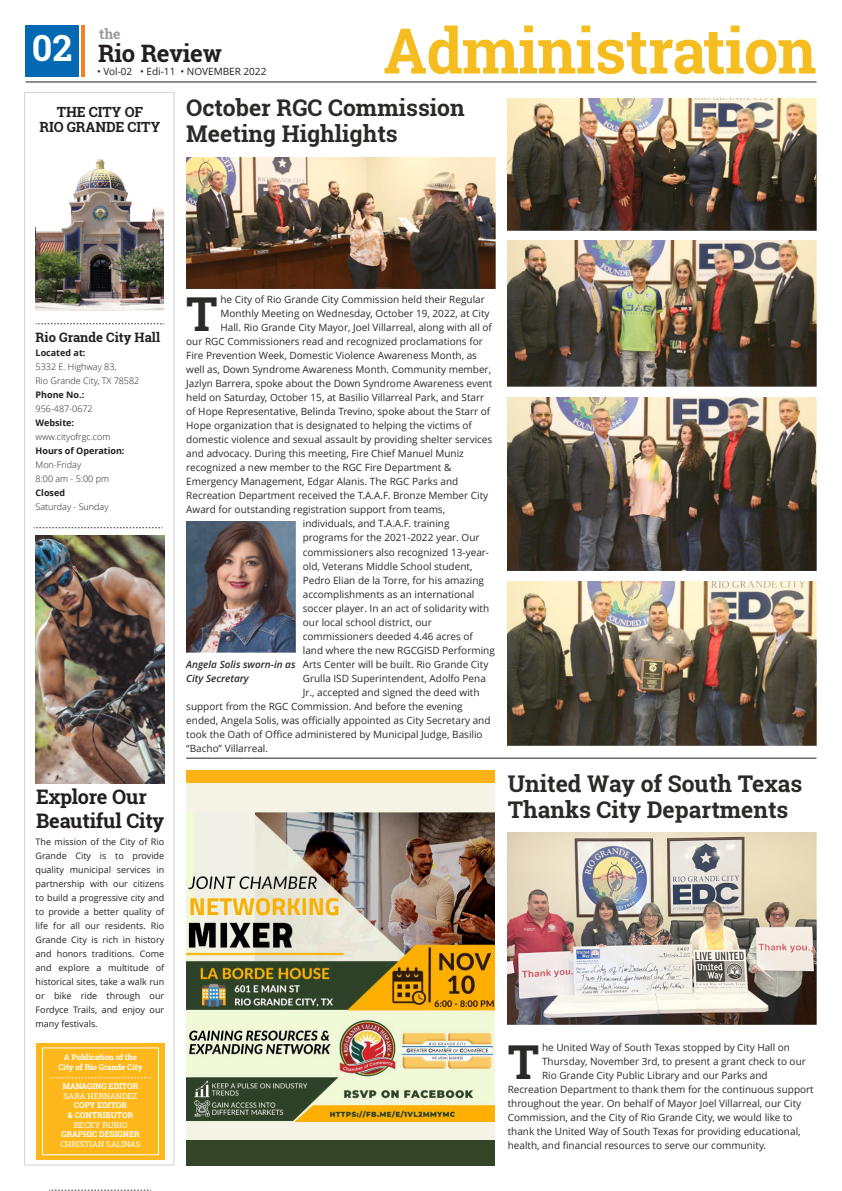
<style>
.page{position:relative;width:842px;height:1191px;background:#fff}
.page>*{position:absolute;margin:0;border:0;box-sizing:border-box;transform-origin:0 0}
.t1{font:700 63px "Roboto Slab";letter-spacing:-.01em;color:#f5bd20}
.t2{font:700 46.7px "Roboto Slab";color:#2c2a29}
.t3{font:700 36px "Roboto Slab";color:#fff}
.t4{font:700 24px "Roboto Slab";letter-spacing:-.01em;color:#231f20}
.t5{font:700 23px/26px "Roboto Slab";color:#2c2a29}
.t6{font:700 20px/24px "Roboto Slab";letter-spacing:-.01em;color:#231f20}
.t7{font:700 14px/15px "Roboto Slab";letter-spacing:-.01em;color:#231f20;text-align:center}
.t8{font:700 14px "Roboto Slab";color:#9b9b9b}
.t9{font:700 13px "Roboto Slab";color:#231f20}
.t10{font:10px "Open Sans";color:#2c2a29}
.t11{font:italic 600 10px/14px "Open Sans";color:#2c2a29}
.t12{font:10px "Open Sans";color:#231f20}
.t13{font:9px/14px "Open Sans";color:#231f20;text-align:justify}
.t14{font:300 9px/14px "Open Sans";color:#231f20}
.t15{font:700 9px "Open Sans";color:#231f20}
.t16{font:700 8px/10px "Roboto Slab";color:#fff;text-align:center}
.t17{font:8px "Roboto Slab";color:#fff}
</style>
<div class="page">
<div style="left:186px;top:770px;width:309px;height:395px;background:#f5f3e5"></div>
<div style="left:26px;top:26px;width:53px;height:51px;background:#0568b3"></div>
<hr style="left:82px;top:26px;width:3px;height:51px;background:#f5821f">
<hr style="left:26px;top:82px;width:790px;height:1px;background:#231f20">
<hr style="left:186px;top:757px;width:630px;height:1px;background:#231f20">
<svg style="left:49px;top:1190px;width:102px;height:1px"></svg>
<img style="left:508px;top:397px;width:309px;height:173px">
<img style="left:508px;top:581px;width:309px;height:164px">
<img style="left:25px;top:92px;width:149px;height:1073px">
<svg style="left:36px;top:323px;width:128px;height:1px"></svg>
<svg style="left:34px;top:527px;width:128px;height:1px"></svg>
<img style="left:36px;top:536px;width:128px;height:247px">
<img style="left:35px;top:158px;width:129px;height:153px">
<div style="left:36px;top:1043px;width:129px;height:116px;background:#fdb71a"></div>
<svg style="left:49px;top:1077px;width:103px;height:1px"></svg>
<div style="left:42px;top:1047px;width:117px;height:108px;border:1px solid #fff"></div>
<img style="left:186px;top:157px;width:309px;height:131px">
<img style="left:508px;top:832px;width:309px;height:192px">
<img style="left:508px;top:98px;width:309px;height:132px">
<img style="left:508px;top:241px;width:309px;height:146px">
<img style="left:186px;top:812px;width:309px;height:309px">
<div style="left:186px;top:1140px;width:309px;height:25px;background:#344527"></div>
<div style="left:186px;top:770px;width:309px;height:12px;background:#fcb116"></div>
<img style="left:186px;top:521px;width:109px;height:132px">
<h3 class="t3" style="left:32px;top:23px;width:42px">02</h3>
<h3 class="t8" style="left:99px;top:24px;width:23px">the</h3>
<h3 class="t4" style="left:98px;top:37px;width:125px">Rio Review</h3>
<p class="t12" style="left:97px;top:67px;width:171px">• Vol-02 • Edi-11 • NOVEMBER 2022</p>
<h1 class="t1" style="left:383px;top:7px;width:435px">Administration</h1>
<h3 class="t7" style="left:40px;top:105px;width:122px">THE CITY OF<br>RIO GRANDE CITY</h3>
<h3 class="t5" style="left:186px;top:94px;width:280px">October RGC Commission<br>Meeting Highlights</h3>
<h3 class="t9" style="left:36px;top:328px;width:126px">Rio Grande City Hall</h3>
<p class="t15" style="left:36px;top:349px;width:51px">Located at:</p>
<p class="t14" style="left:36px;top:361px;width:105px">5332 E. Highway 83,<br>Rio Grande City, TX 78582</p>
<p class="t15" style="left:36px;top:391px;width:50px">Phone No.:</p>
<p class="t14" style="left:36px;top:403px;width:59px">956-487-0672</p>
<p class="t15" style="left:36px;top:419px;width:40px">Website:</p>
<p class="t14" style="left:36px;top:431px;width:76px">www.cityofrgc.com</p>
<p class="t15" style="left:36px;top:447px;width:90px">Hours of Operation:</p>
<p class="t14" style="left:36px;top:459px;width:75px">Mon-Friday<br>8:00 am - 5:00 pm</p>
<p class="t15" style="left:36px;top:489px;width:31px">Closed</p>
<p class="t14" style="left:36px;top:501px;width:74px">Saturday - Sunday</p>
<h3 class="t6" style="left:36px;top:784px;width:130px">Explore Our<br>Beautiful City</h3>
<p class="t13" style="left:36px;top:835px;width:130px">The mission of the City of Rio Grande City is to provide quality municipal services in partnership with our citizens to build a progressive city and to provide a better quality of life for all our residents. Rio Grande City is rich in history and honors traditions. Come and explore a multitude of historical sites, take a walk run or bike ride through our Fordyce Trails, and enjoy our many festivals.</p>
<p class="t16" style="left:58px;top:1051px;width:86px">A Publication of the<br>City of Rio Grande City</p>
<p class="t16" style="left:63px;top:1081px;width:77px">MANAGING EDITOR</p>
<p class="t17" style="left:64px;top:1090px;width:75px">SARA HERNANDEZ</p>
<p class="t16" style="left:68px;top:1100px;width:67px;line-height:9.6px">COPY EDITOR<br>&amp; CONTRIBUTOR</p>
<p class="t17" style="left:74px;top:1119px;width:55px">BECKY RUBIO</p>
<p class="t16" style="left:61px;top:1129px;width:80px">GRAPHIC DESIGNER</p>
<p class="t17" style="left:60px;top:1138px;width:82px">CHRISTIAN SALINAS</p>
<h2 class="t2" style="left:186px;top:282px;width:33px">T</h2>
<p class="t10" style="left:220px;top:296px;width:266px">he City of Rio Grande City Commission held their Regular</p>
<p class="t10" style="left:220px;top:310px;width:271px">Monthly Meeting on Wednesday, October 19, 2022, at City</p>
<p class="t10" style="left:220px;top:324px;width:273px">Hall. Rio Grande City Mayor, Joel Villarreal, along with all of</p>
<p class="t10" style="left:186px;top:338px;width:298px">our RGC Commissioners read and recognized proclamations for</p>
<p class="t10" style="left:186px;top:352px;width:292px">Fire Prevention Week, Domestic Violence Awareness Month, as</p>
<p class="t10" style="left:186px;top:366px;width:306px">well as, Down Syndrome Awareness Month. Community member,</p>
<p class="t10" style="left:186px;top:380px;width:308px">Jazlyn Barrera, spoke about the Down Syndrome Awareness event</p>
<p class="t10" style="left:186px;top:394px;width:300px">held on Saturday, October 15, at Basilio Villarreal Park, and Starr</p>
<p class="t10" style="left:186px;top:408px;width:306px">of Hope Representative, Belinda Trevino, spoke about the Starr of</p>
<p class="t10" style="left:186px;top:422px;width:287px">Hope organization that is designated to helping the victims of</p>
<p class="t10" style="left:186px;top:436px;width:308px">domestic violence and sexual assault by providing shelter services</p>
<p class="t10" style="left:186px;top:450px;width:279px">and advocacy. During this meeting, Fire Chief Manuel Muniz</p>
<p class="t10" style="left:186px;top:464px;width:267px">recognized a new member to the RGC Fire Department &amp;</p>
<p class="t10" style="left:186px;top:478px;width:273px">Emergency Management, Edgar Alanis. The RGC Parks and</p>
<p class="t10" style="left:186px;top:492px;width:304px">Recreation Department received the T.A.A.F. Bronze Member City</p>
<p class="t10" style="left:186px;top:506px;width:260px">Award for outstanding registration support from teams,</p>
<p class="t10" style="left:303px;top:520px;width:148px">individuals, and T.A.A.F. training</p>
<p class="t10" style="left:303px;top:534px;width:178px">programs for the 2021-2022 year. Our</p>
<p class="t10" style="left:303px;top:548px;width:188px">commissioners also recognized 13-year-</p>
<p class="t10" style="left:303px;top:562px;width:171px">old, Veterans Middle School student,</p>
<p class="t10" style="left:303px;top:576px;width:183px">Pedro Elian de la Torre, for his amazing</p>
<p class="t10" style="left:303px;top:590px;width:173px">accomplishments as an international</p>
<p class="t10" style="left:303px;top:604px;width:188px">soccer player. In an act of solidarity with</p>
<p class="t10" style="left:303px;top:618px;width:130px">our local school district, our</p>
<p class="t10" style="left:303px;top:632px;width:172px">commissioners deeded 4.46 acres of</p>
<p class="t10" style="left:303px;top:646px;width:194px">land where the new RGCGISD Performing</p>
<p class="t10" style="left:303px;top:660px;width:187px">Arts Center will be built. Rio Grande City</p>
<p class="t10" style="left:303px;top:674px;width:185px">Grulla ISD Superintendent, Adolfo Pena</p>
<p class="t10" style="left:303px;top:688px;width:178px">Jr., accepted and signed the deed with</p>
<p class="t10" style="left:186px;top:702px;width:278px">support from the RGC Commission. And before the evening</p>
<p class="t10" style="left:186px;top:716px;width:306px">ended, Angela Solis, was officially appointed as City Secretary and</p>
<p class="t10" style="left:186px;top:730px;width:298px">took the Oath of Office administered by Municipal Judge, Basilio</p>
<p class="t10" style="left:186px;top:744px;width:83px">“Bacho” Villarreal.</p>
<p class="t11" style="left:186px;top:658px;width:111px">Angela Solis sworn-in as<br>City Secretary</p>
<h3 class="t5" style="left:508px;top:769px;width:296px">United Way of South Texas<br>Thanks City Departments</h3>
<h2 class="t2" style="left:508px;top:1029px;width:33px">T</h2>
<p class="t10" style="left:542px;top:1043px;width:250px">he United Way of South Texas stopped by City Hall on</p>
<p class="t10" style="left:542px;top:1057px;width:265px">Thursday, November 3rd, to present a grant check to our</p>
<p class="t10" style="left:542px;top:1071px;width:227px">Rio Grande City Public Library and our Parks and</p>
<p class="t10" style="left:508px;top:1085px;width:308px">Recreation Department to thank them for the continuous support</p>
<p class="t10" style="left:508px;top:1099px;width:295px">throughout the year. On behalf of Mayor Joel Villarreal, our City</p>
<p class="t10" style="left:508px;top:1113px;width:286px">Commission, and the City of Rio Grande City, we would like to</p>
<p class="t10" style="left:508px;top:1127px;width:294px">thank the United Way of South Texas for providing educational,</p>
<p class="t10" style="left:508px;top:1141px;width:260px">health, and financial resources to serve our community.</p>
</div>
